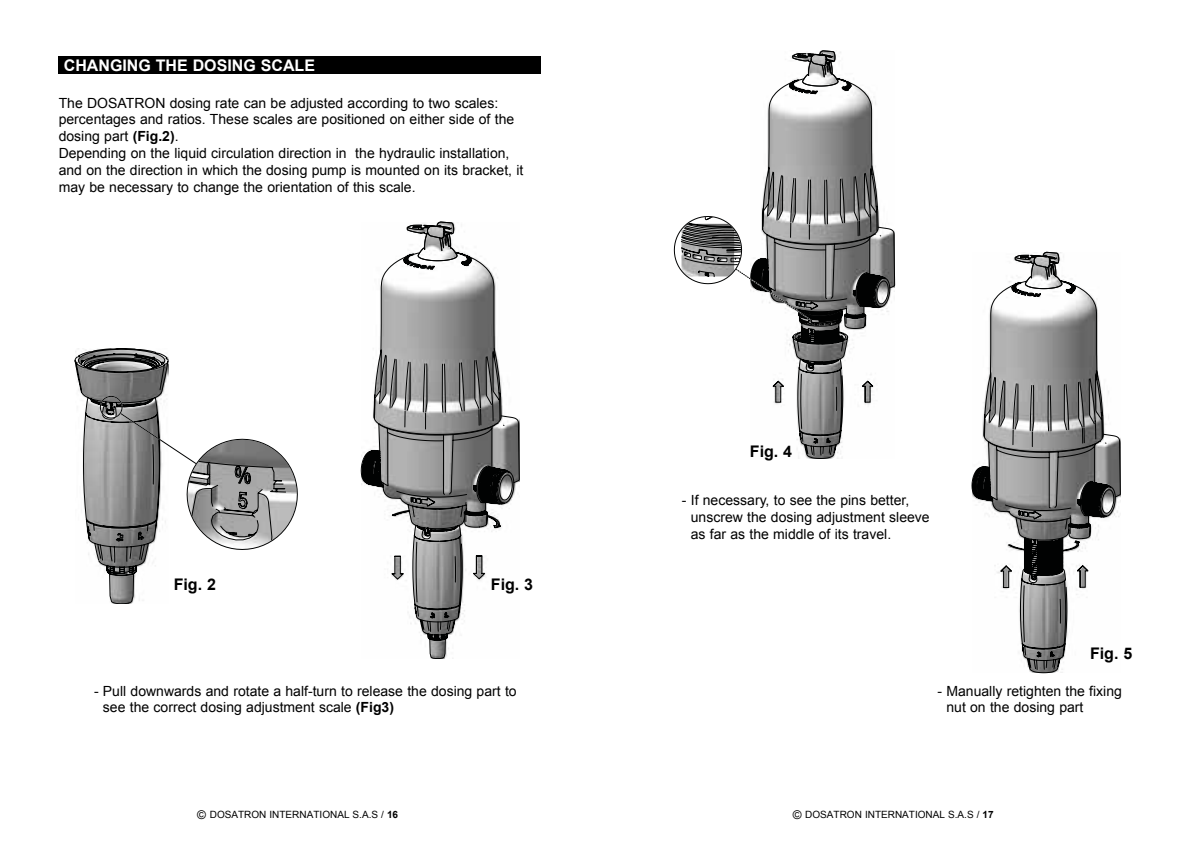
<style>
.page{position:relative;width:1191px;height:842px;background:#fff}
.page>*{position:absolute;margin:0;border:0;box-sizing:border-box;transform-origin:0 0}
.t1{font:700 16px "Arial";color:#fff}
.t2{font:700 16px "Arial";color:#000}
.t3{font:14px/16.8px "Arial";color:#000}
.t4{font:10px "Arial";color:#000}
.s1{font-weight:700}
.s2{font-size:12px}
</style>
<div class="page">
<svg style="left:75px;top:348px;width:223px;height:256px"></svg>
<svg style="left:1021px;top:435px;width:99px;height:238px"></svg>
<svg style="left:971px;top:252px;width:144px;height:392px"></svg>
<svg style="left:797px;top:228px;width:97px;height:231px"></svg>
<svg style="left:673px;top:51px;width:217px;height:384px"></svg>
<svg style="left:410px;top:417px;width:109px;height:242px"></svg>
<svg style="left:361px;top:222px;width:153px;height:400px"></svg>
<svg style="left:374px;top:252px;width:127px;height:327px"></svg>
<div style="left:58px;top:57px;width:482px;height:17px;background:#000"></div>
<p class="t1" style="left:64px;top:55px;width:253px">CHANGING THE DOSING SCALE</p>
<p class="t3" style="left:59px;top:94px;width:466px">The DOSATRON dosing rate can be adjusted according to two scales: percentages and ratios. These scales are positioned on either side of the dosing part <span class="s1">(Fig.2)</span>.<br>Depending on the liquid circulation direction in the hydraulic installation, and on the direction in which the dosing pump is mounted on its bracket, it may be necessary to change the orientation of this scale.</p>
<p class="t2" style="left:174px;top:574px;width:44px">Fig. 2</p>
<p class="t2" style="left:491px;top:574px;width:44px">Fig. 3</p>
<p class="t3" style="left:103px;top:682px;width:415px;text-indent:-9px">- Pull downwards and rotate a half-turn to release the dosing part to see the correct dosing adjustment scale <span class="s1">(Fig3)</span></p>
<p class="t2" style="left:750px;top:440px;width:44px">Fig. 4</p>
<p class="t3" style="left:691px;top:492px;width:240px;text-indent:-9px">- If necessary, to see the pins better, unscrew the dosing adjustment sleeve as far as the middle of its travel.</p>
<p class="t2" style="left:1090px;top:643px;width:44px">Fig. 5</p>
<p class="t3" style="left:946px;top:682px;width:177px;text-indent:-9px">- Manually retighten the fixing nut on the dosing part</p>
<p class="t4" style="left:197px;top:808px;width:202px"><span class="s2">©</span> DOSATRON INTERNATIONAL S.A.S / <span class="s1">16</span></p>
<p class="t4" style="left:792px;top:808px;width:202px"><span class="s2">©</span> DOSATRON INTERNATIONAL S.A.S / <span class="s1">17</span></p>
</div>
